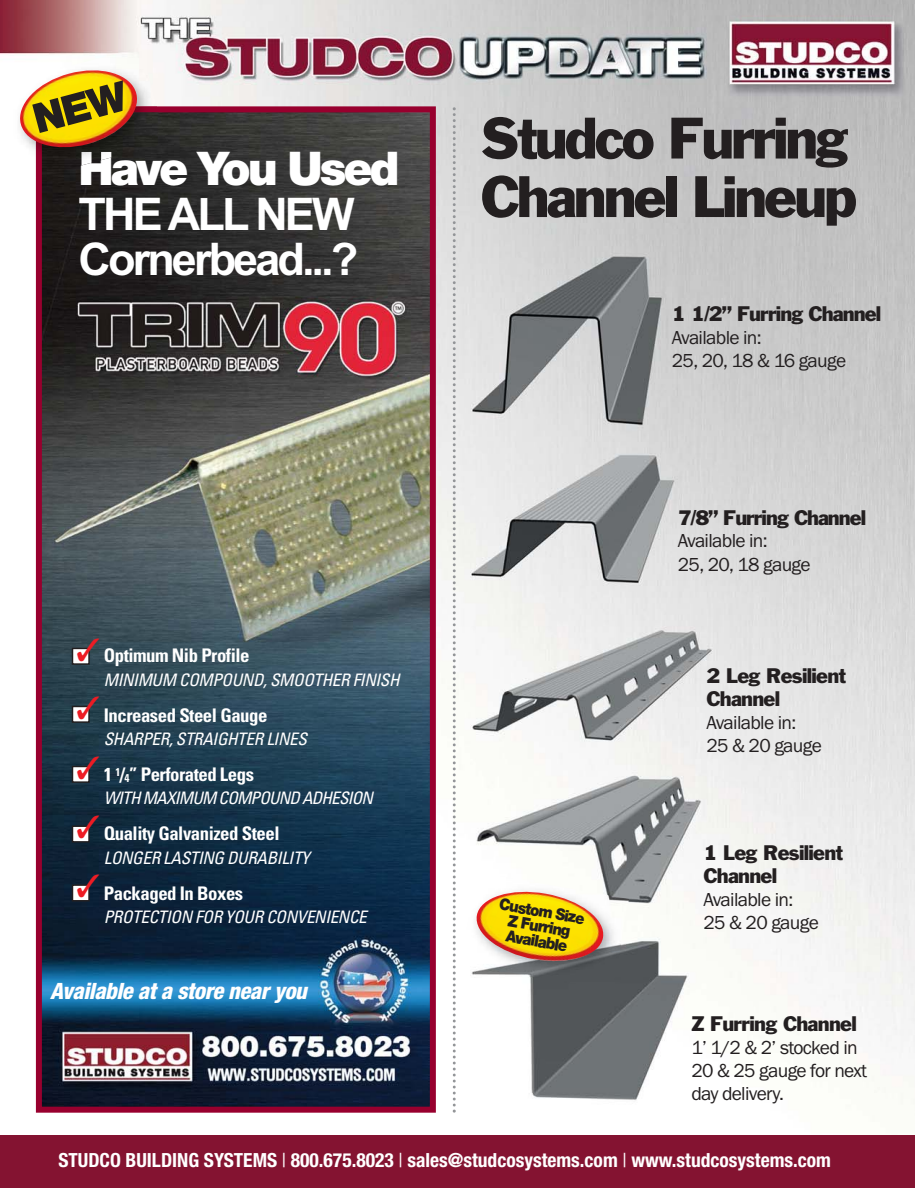
<style>
.page{position:relative;width:915px;height:1188px;background:#fff}
.page>*{position:absolute;margin:0;border:0;box-sizing:border-box;transform-origin:0 0}
.t1{font:54px/58.5px "Franklin Gothic";letter-spacing:-.055em;color:#231f20}
.t2{font:900 46.5px "Helvetica Neue";letter-spacing:-.065em;color:#fff}
.t3{font:700 45px/45px "Arial";letter-spacing:-.065em;color:#fff}
.t4{font:31.95px/59.1px "Zapf Dingbats ITC";color:#ed1c24;text-align:justify}
.t5{font:italic 800 condensed 22.5px "Helvetica Neue";color:#fff}
.t6{font:19.5px/23.4px "Franklin Gothic";letter-spacing:-.035em;color:#231f20}
.t7{font:19.5px/23.4px "Franklin Gothic";letter-spacing:-.035em;color:#231f20}
.t8{font:700 condensed 19.5px "Helvetica Neue";color:#fff}
.t9{font:700 condensed 18.75px "Univers";letter-spacing:-.025em;color:#fff}
.t10{font:italic condensed 17.25px "Univers";letter-spacing:-.02em;color:#fff}
.t11{font:900 16.05px/15px "Helvetica Neue";color:#231f20;text-align:center;scale:.92 1}
.s1{font-size:11.25px}
.s2{font-weight:400}
</style>
<div class="page">
<img style="left:0;top:0;width:914px;height:1113px">
<div style="left:0;top:1135px;width:914px;height:53px;background:#841331"></div>
<svg style="left:452px;top:107px;width:3px;height:1005px"></svg>
<img style="left:43px;top:113px;width:386px;height:992px">
<div style="left:36px;top:106px;width:400px;height:1006px;border:6px solid #98002e"></div>
<div style="left:72px;top:648px;width:17px;height:16px;background:#fff"></div>
<div style="left:72px;top:648px;width:18px;height:17px;border:1px solid #231f20"></div>
<div style="left:72px;top:706px;width:17px;height:16px;background:#fff"></div>
<div style="left:72px;top:706px;width:18px;height:17px;border:1px solid #231f20"></div>
<div style="left:72px;top:766px;width:17px;height:16px;background:#fff"></div>
<div style="left:72px;top:766px;width:18px;height:17px;border:1px solid #231f20"></div>
<div style="left:72px;top:826px;width:17px;height:16px;background:#fff"></div>
<div style="left:72px;top:825px;width:18px;height:17px;border:1px solid #231f20"></div>
<div style="left:72px;top:885px;width:17px;height:15px;background:#fff"></div>
<div style="left:72px;top:884px;width:18px;height:17px;border:1px solid #231f20"></div>
<img style="left:0;top:47px;width:157px;height:133px">
<img style="left:36px;top:106px;width:122px;height:72px">
<img style="left:42px;top:112px;width:124px;height:64px">
<img style="left:81px;top:152px;width:51px;height:13px">
<img style="left:16px;top:65px;width:125px;height:87px">
<img style="left:460px;top:872px;width:169px;height:118px">
<img style="left:473px;top:887px;width:133px;height:78px">
<svg style="left:32px;top:80px;width:98px;height:53px"></svg>
<h2 class="t2" style="left:79px;top:152px;width:322px">Have You Used</h2>
<h3 class="t3" style="left:79px;top:192px;width:281px">THE ALL NEW<br>Cornerbead...?</h3>
<h3 class="t4" style="left:76px;top:622px;width:26px">✓ ✓ ✓ ✓ ✓</h3>
<p class="t9" style="left:104px;top:648px;width:147px">Optimum Nib Profile</p>
<p class="t10" style="left:104px;top:673px;width:300px">MINIMUM COMPOUND,SMOOTHER FINISH</p>
<p class="t9" style="left:104px;top:708px;width:165px">Increased Steel Gauge</p>
<p class="t10" style="left:104px;top:732px;width:208px">SHARPER,STRAIGHTER LINES</p>
<p class="t9" style="left:104px;top:767px;width:152px">1 <sup>1</sup>/<span class="s1">4</span>” Perforated Legs</p>
<p class="t10" style="left:104px;top:792px;width:274px">WITH MAXIMUM COMPOUND ADHESION</p>
<p class="t9" style="left:104px;top:827px;width:177px">Quality Galvanized Steel</p>
<p class="t10" style="left:104px;top:851px;width:207px">LONGER LASTING DURABILITY</p>
<p class="t9" style="left:104px;top:886px;width:141px">Packaged In Boxes</p>
<p class="t10" style="left:104px;top:911px;width:268px">PROTECTION FOR YOUR CONVENIENCE</p>
<p class="t5" style="left:50px;top:982px;width:262px">Available ata store nearyou</p>
<h1 class="t1" style="left:480px;top:113px;width:378px">Studco Furring<br>Channel Lineup</h1>
<p class="t7" style="left:671px;top:303px;width:211px">1 1/2” Furring Channel</p>
<p class="t6" style="left:671px;top:327px;width:176px">Available in:<br>25, 20, 18 &amp; 16 gauge</p>
<p class="t7" style="left:677px;top:507px;width:190px">7/8” Furring Channel</p>
<p class="t6" style="left:677px;top:531px;width:134px">Available in:<br>25, 20, 18 gauge</p>
<p class="t11" style="left:500px;top:897px;width:96px;rotate:10deg">Custom Size<br>Z Furring<br>Available</p>
<p class="t7" style="left:706px;top:665px;width:141px">2 Leg Resilient<br>Channel</p>
<p class="t6" style="left:706px;top:712px;width:117px">Available in:<br>25 &amp; 20 gauge</p>
<p class="t7" style="left:703px;top:842px;width:141px">1 Leg Resilient<br>Channel</p>
<p class="t6" style="left:703px;top:889px;width:117px">Available in:<br>25 &amp; 20 gauge</p>
<p class="t7" style="left:691px;top:1013px;width:167px">Z Furring Channel</p>
<p class="t6" style="left:691px;top:1037px;width:177px">1’ 1/2 &amp; 2’ stocked in<br>20 &amp; 25 gauge for next day delivery.</p>
<p class="t8" style="left:58px;top:1153px;width:773px">STUDCO BUILDING SYSTEMS <span class="s2">|</span> 800.675.8023 <span class="s2">|</span> sales@studcosystems.com <span class="s2">|</span> www.studcosystems.com</p>
</div>
